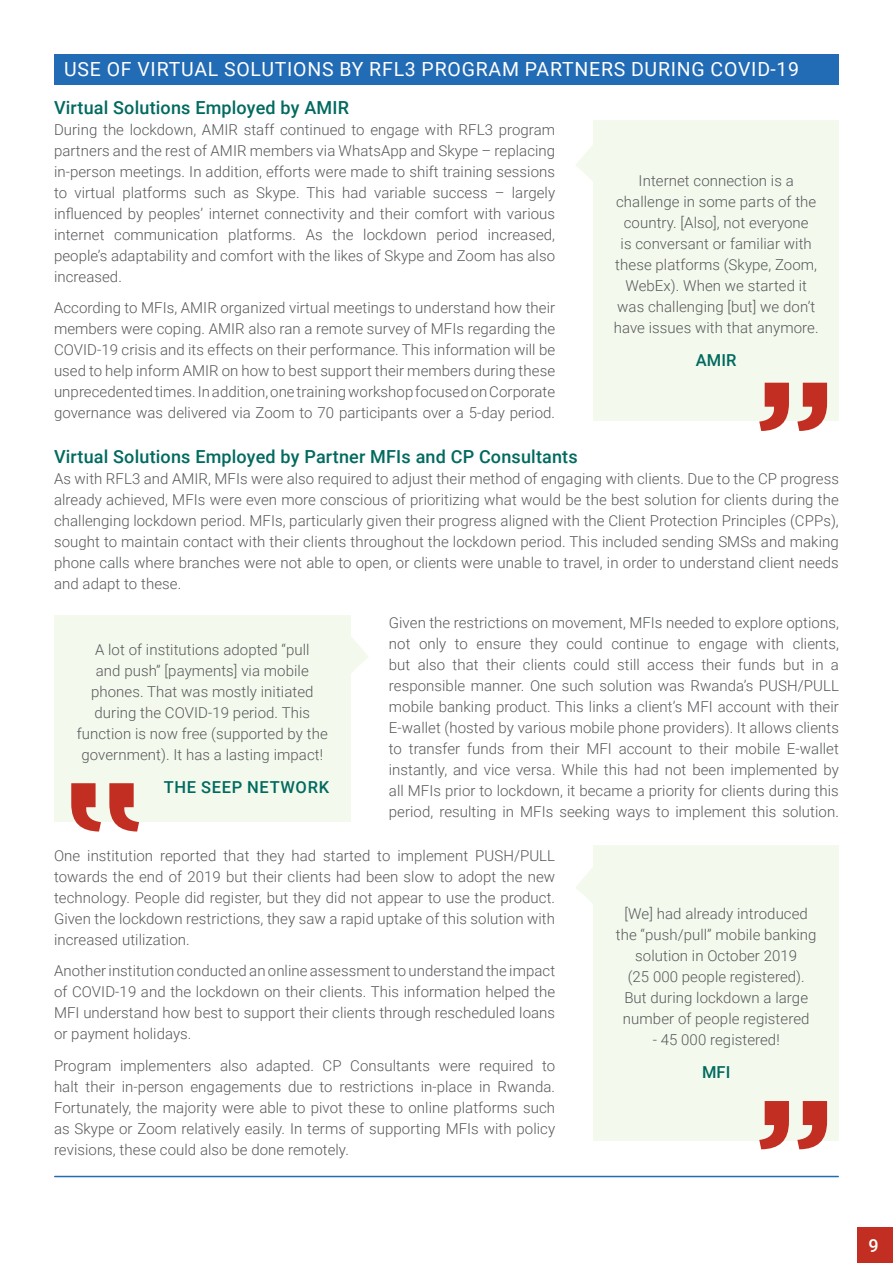
<style>
.page{position:relative;width:893px;height:1263px;background:#fff}
.page>*{position:absolute;margin:0;border:0;box-sizing:border-box;transform-origin:0 0}
.t1{font:19.5px "Roboto";letter-spacing:.04em;color:#fff}
.t2{font:500 18px "Roboto";letter-spacing:.01em;color:#006a5f}
.t3{font:500 18px "Roboto";color:#fff}
.t4{font:500 16.5px "Roboto";letter-spacing:.04em;color:#006a5f}
.t5{font:300 15px/21px "Roboto";letter-spacing:.005em;color:#57585a;text-align:justify}
</style>
<div class="page">
<div style="left:857px;top:1227px;width:36px;height:36px;background:#c22e21"></div>
<div style="left:54px;top:54px;width:785px;height:30px;background:#226bb5"></div>
<hr style="left:55px;top:1176px;width:783px;height:1px;background:#226bb5">
<div style="left:593px;top:120px;width:246px;height:301px;background:#f4f9ed"></div>
<div style="left:593px;top:845px;width:246px;height:295px;background:#f4f9ed"></div>
<div style="left:54px;top:615px;width:297px;height:206px;background:#f4f9ed"></div>
<svg style="left:576px;top:145px;width:17px;height:36px"></svg>
<svg style="left:576px;top:868px;width:17px;height:35px"></svg>
<svg style="left:759px;top:383px;width:68px;height:48px"></svg>
<svg style="left:759px;top:1101px;width:68px;height:48px"></svg>
<svg style="left:71px;top:783px;width:68px;height:48px"></svg>
<svg style="left:351px;top:637px;width:17px;height:36px"></svg>
<p class="t1" style="left:64px;top:56px;width:736px">USE OF VIRTUAL SOLUTIONS BY RFL3 PROGRAM PARTNERS DURING COVID-19</p>
<p class="t2" style="left:54px;top:95px;width:297px">Virtual Solutions Employed by AMIR</p>
<p class="t5" style="left:54px;top:118px;width:503px">During the lockdown, AMIR staff continued to engage with RFL3 program partners and the rest of AMIR members via WhatsApp and Skype – replacing in-person meetings. In addition, efforts were made to shift training sessions to virtual platforms such as Skype. This had variable success – largely influenced by peoples’ internet connectivity and their comfort with various internet communication platforms. As the lockdown period increased, people’s adaptability and comfort with the likes of Skype and Zoom has also increased.</p>
<p class="t5" style="left:54px;top:297px;width:503px">According to MFIs, AMIR organized virtual meetings to understand how their members were coping. AMIR also ran a remote survey of MFIs regarding the COVID-19 crisis and its effects on their performance. This information will be used to help inform AMIR on how to best support their members during these unprecedented times. In addition, one training workshop focused on Corporate governance was delivered via Zoom to 70 participants over a 5-day period.</p>
<p class="t2" style="left:54px;top:444px;width:525px">Virtual Solutions Employed by Partner MFIs and CP Consultants</p>
<p class="t5" style="left:54px;top:468px;width:786px">As with RFL3 and AMIR, MFIs were also required to adjust their method of engaging with clients. Due to the CP progress already achieved, MFIs were even more conscious of prioritizing what would be the best solution for clients during the challenging lockdown period. MFIs, particularly given their progress aligned with the Client Protection Principles (CPPs), sought to maintain contact with their clients throughout the lockdown period. This included sending SMSs and making phone calls where branches were not able to open, or clients were unable to travel, in order to understand client needs and adapt to these.</p>
<p class="t5" style="left:389px;top:612px;width:452px">Given the restrictions on movement, MFIs needed to explore options, not only to ensure they could continue to engage with clients, but also that their clients could still access their funds but in a responsible manner. One such solution was Rwanda’s PUSH/PULL mobile banking product. This links a client’s MFI account with their E-wallet (hosted by various mobile phone providers). It allows clients to transfer funds from their MFI account to their mobile E-wallet instantly, and vice versa. While this had not been implemented by all MFIs prior to lockdown, it became a priority for clients during this period, resulting in MFIs seeking ways to implement this solution.</p>
<p class="t5" style="left:54px;top:844px;width:503px">One institution reported that they had started to implement PUSH/PULL towards the end of 2019 but their clients had been slow to adopt the new technology. People did register, but they did not appear to use the product.<br>Given the lockdown restrictions, they saw a rapid uptake of this solution with increased utilization.</p>
<p class="t5" style="left:54px;top:960px;width:503px">Another institution conducted an online assessment to understand the impact of COVID-19 and the lockdown on their clients. This information helped the MFI understand how best to support their clients through rescheduled loans or payment holidays.</p>
<p class="t5" style="left:54px;top:1054px;width:503px">Program implementers also adapted. CP Consultants were required to halt their in-person engagements due to restrictions in-place in Rwanda.<br>Fortunately, the majority were able to pivot these to online platforms such as Skype or Zoom relatively easily. In terms of supporting MFIs with policy revisions, these could also be done remotely.</p>
<p class="t5" style="left:614px;top:170px;width:206px;text-align:center">Internet connection is a challenge in some parts of the country. [Also], not everyone<br>is conversant or familiar with these platforms (Skype, Zoom,<br>WebEx). When we started it was challenging [but] we don’t have issues with that anymore.</p>
<p class="t4" style="left:696px;top:349px;width:42px">AMIR</p>
<p class="t5" style="left:77px;top:638px;width:253px;text-align:center">A lot of institutions adopted “pull<br>and push” [payments] via mobile phones. That was mostly initiated during the COVID-19 period. This function is now free (supported by the government). It has a lasting impact!</p>
<p class="t4" style="left:164px;top:775px;width:167px">THE SEEP NETWORK</p>
<p class="t5" style="left:616px;top:903px;width:202px;text-align:center">[We] had already introduced the “push/pull” mobile banking solution in October 2019<br>(25 000 people registered).<br>But during lockdown a large number of people registered</p>
<p class="t5" style="left:653px;top:1029px;width:129px">- 45 000 registered!</p>
<p class="t4" style="left:702px;top:1061px;width:30px">MFI</p>
<p class="t3" style="left:868px;top:1233px;width:12px">9</p>
</div>
